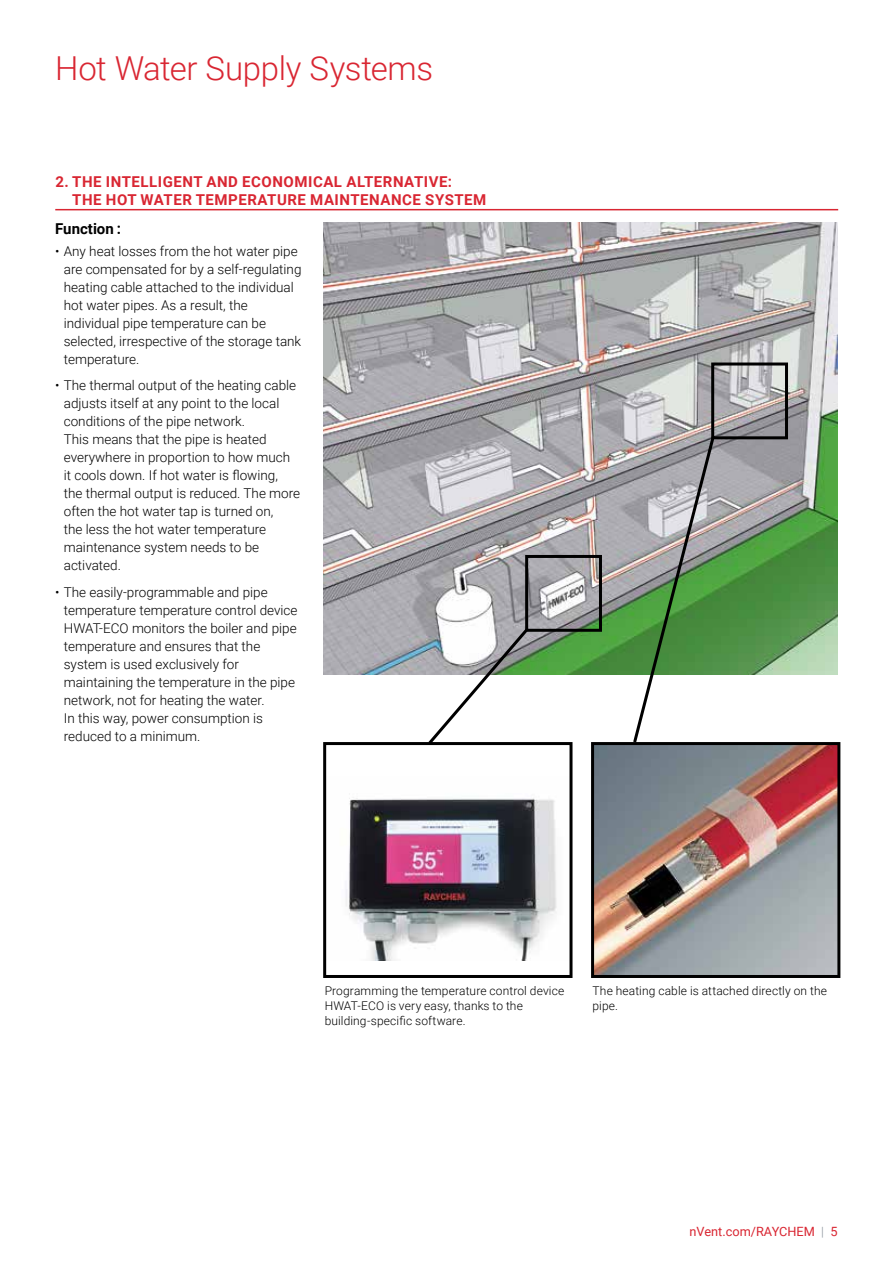
<style>
.page{position:relative;width:893px;height:1263px;background:#fff}
.page>*{position:absolute;margin:0;border:0;box-sizing:border-box;transform-origin:0 0}
.t1{font:300 33px "Roboto";letter-spacing:-.01em;color:#d92632}
.t2{font:700 15px/18px "Roboto";letter-spacing:.035em;color:#d92632}
.t3{font:700 15px "Roboto";color:#000}
.t4{font:300 13.5px/18px "Roboto";color:#000}
.t5{font:12.75px "Roboto";color:#d92632}
.t6{font:300 12px/15px "Roboto";letter-spacing:.01em;color:#000}
.s1{font-weight:300;color:#878f98}
</style>
<div class="page">
<hr style="left:55px;top:209px;width:783px;height:1px;background:#d92632">
<img style="left:595px;top:746px;width:241px;height:228px">
<div style="left:591px;top:742px;width:249px;height:236px;border:3px solid #000"></div>
<img style="left:345px;top:798px;width:212px;height:162px">
<div style="left:323px;top:742px;width:249px;height:236px;border:3px solid #000"></div>
<img style="left:324px;top:222px;width:513px;height:452px">
<div style="left:525px;top:555px;width:77px;height:77px;border:3px solid #000"></div>
<div style="left:711px;top:362px;width:77px;height:77px;border:3px solid #000"></div>
<svg style="left:425px;top:625px;width:106px;height:121px"></svg>
<svg style="left:631px;top:433px;width:86px;height:313px"></svg>
<h1 class="t1" style="left:55px;top:45px;width:379px">Hot Water Supply Systems</h1>
<p class="t2" style="left:72px;top:172px;width:415px;text-indent:-17px">2. THE INTELLIGENT AND ECONOMICAL ALTERNATIVE:<br>THE HOT WATER TEMPERATURE MAINTENANCE SYSTEM</p>
<p class="t3" style="left:55px;top:218px;width:67px">Function :</p>
<p class="t4" style="left:64px;top:242px;width:239px;text-indent:-9px">• Any heat losses from the hot water pipe are compensated for by a self-regulating heating cable attached to the individual hot water pipes. As a result, the individual pipe temperature can be selected, irrespective of the storage tank temperature.</p>
<p class="t4" style="left:64px;top:376px;width:238px;text-indent:-9px">• The thermal output of the heating cable adjusts itself at any point to the local conditions of the pipe network.<br>This means that the pipe is heated everywhere in proportion to how much it cools down. If hot water is flowing,<br>the thermal output is reduced. The more often the hot water tap is turned on,<br>the less the hot water temperature maintenance system needs to be activated.</p>
<p class="t4" style="left:64px;top:583px;width:235px;text-indent:-9px">• The easily-programmable and pipe temperature temperature control device HWAT-ECO monitors the boiler and pipe temperature and ensures that the system is used exclusively for maintaining the temperature in the pipe network, not for heating the water.<br>In this way, power consumption is reduced to a minimum.</p>
<p class="t6" style="left:325px;top:983px;width:241px">Programming the temperature control device<br>HWAT-ECO is very easy, thanks to the building-specific software.</p>
<p class="t6" style="left:593px;top:983px;width:236px">The heating cable is attached directly on the pipe.</p>
<p class="t5" style="left:690px;top:1223px;width:150px">nVent.com/RAYCHEM <span class="s1">|</span> 5</p>
</div>
